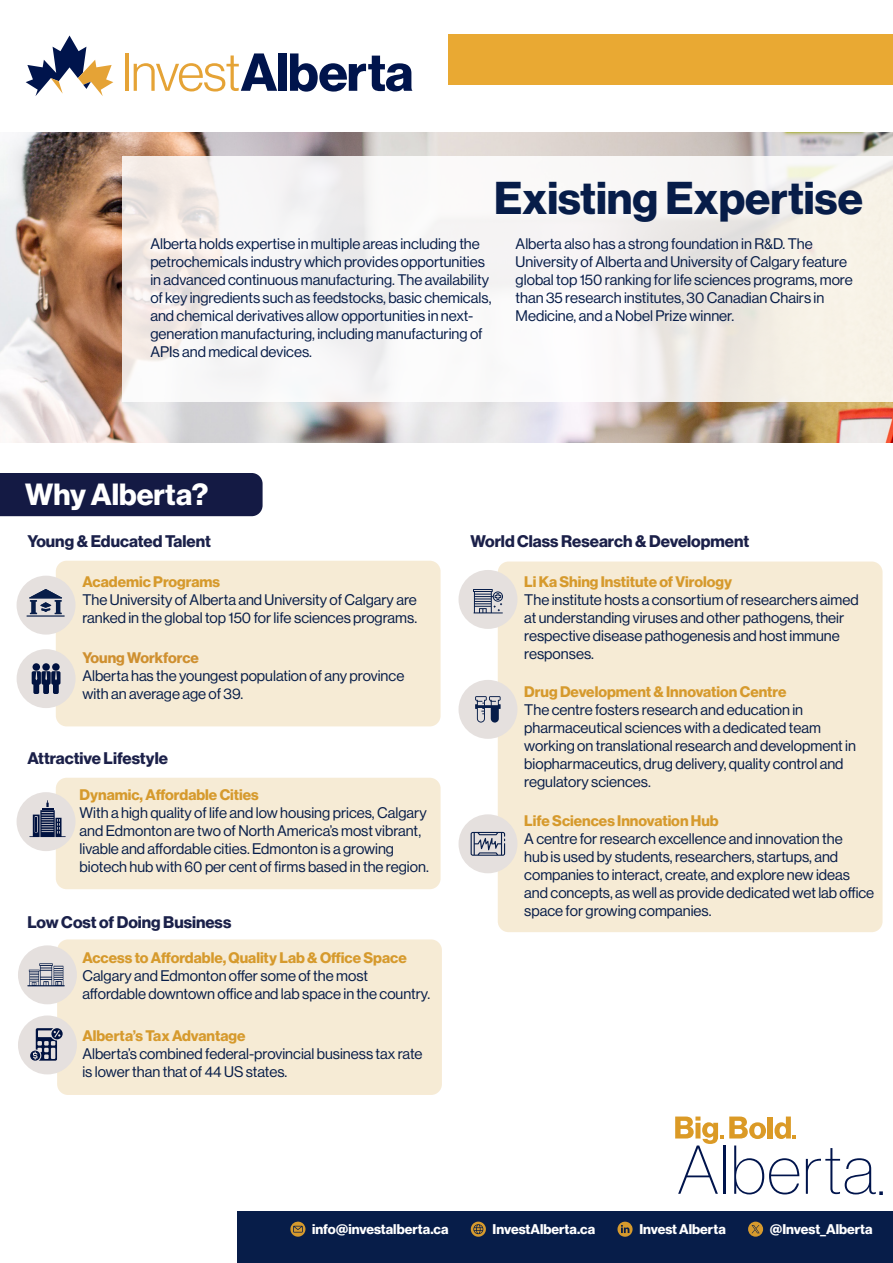
<style>
.page{position:relative;width:893px;height:1263px;background:#fff}
.page>*{position:absolute;margin:0;border:0;box-sizing:border-box;transform-origin:0 0}
.t1{font:45px "N Haas Grotesk DS Pro 75 Bd";color:#071d49}
.t2{font:30px "N Haas Grotesk DS Pro 75 Bd";color:#fff}
.t3{font:21.15px "N Haas Grotesk DS Pro 75 Bd";color:#00144c}
.t4{font:16.5px "N Haas Grotesk DS Pro 75 Bd";color:#1b2049}
.t5{font:16.5px "N Haas Grotesk DS Pro 75 Bd";color:#1b214a}
.t6{font:15px/18px "N Haas Grotesk DS Pro 55 Rg";color:#071d49}
.t7{font:15px "N Haas Grotesk DS Pro 75 Bd";color:#d69a2d}
.t8{font:15px "N Haas Grotesk DS Pro 75 Bd";color:#cf9030}
.t9{font:13.8px "N Haas Grotesk DS Pro 75 Bd";color:#fff}
</style>
<div class="page">
<div style="left:56px;top:778px;width:385px;height:111px;background:#f6ebd5;border-radius:11px"></div>
<div style="left:56px;top:561px;width:385px;height:165px;background:#f6ebd5;border-radius:11px"></div>
<div style="left:448px;top:34px;width:445px;height:50px;background:#e9a933"></div>
<img style="left:0;top:133px;width:893px;height:309px">
<svg style="left:123px;top:156px;width:770px;height:245px;fill:#f7f3f3"></svg>
<hr style="left:723px;top:1145px;width:3px;height:49px;background:#00144c">
<svg style="left:734px;top:1145px;width:65px;height:49px"></svg>
<svg style="left:806px;top:1148px;width:70px;height:46px"></svg>
<svg style="left:675px;top:1116px;width:48px;height:78px"></svg>
<svg style="left:729px;top:1116px;width:37px;height:23px"></svg>
<div style="left:768px;top:1116px;width:5px;height:22px;background:#db9a26"></div>
<svg style="left:774px;top:1116px;width:22px;height:23px"></svg>
<hr style="left:126px;top:53px;width:3px;height:38px;background:#e5a336">
<svg style="left:134px;top:53px;width:143px;height:39px"></svg>
<div style="left:278px;top:53px;width:9px;height:38px;background:#00144c"></div>
<svg style="left:290px;top:53px;width:122px;height:39px"></svg>
<svg style="left:26px;top:35px;width:87px;height:61px"></svg>
<div style="left:237px;top:1212px;width:656px;height:51px;background:#071d49"></div>
<div style="left:0;top:473px;width:263px;height:43px;background:#141a44"></div>
<div style="left:17px;top:576px;width:59px;height:59px;background:#e5e0de;border-radius:50%"></div>
<div style="left:17px;top:649px;width:59px;height:59px;background:#e5e0de;border-radius:50%"></div>
<div style="left:33px;top:663px;width:7px;height:8px;background:#001240;border-radius:50%"></div>
<div style="left:42px;top:663px;width:8px;height:8px;background:#001240;border-radius:50%"></div>
<div style="left:52px;top:663px;width:8px;height:8px;background:#001240;border-radius:50%"></div>
<svg style="left:32px;top:671px;width:29px;height:23px"></svg>
<div style="left:17px;top:792px;width:59px;height:59px;background:#e5e0de;border-radius:50%"></div>
<svg style="left:29px;top:800px;width:37px;height:37px"></svg>
<div style="left:498px;top:561px;width:385px;height:371px;background:#f6ebd5;border-radius:11px"></div>
<div style="left:458px;top:570px;width:59px;height:59px;background:#e5e0de;border-radius:50%"></div>
<div style="left:458px;top:680px;width:59px;height:59px;background:#e5e0de;border-radius:50%"></div>
<div style="left:458px;top:814px;width:59px;height:59px;background:#e5e0de;border-radius:50%"></div>
<div style="left:57px;top:939px;width:385px;height:156px;background:#f6ebd5;border-radius:11px"></div>
<div style="left:18px;top:945px;width:59px;height:59px;background:#e5e0de;border-radius:50%"></div>
<div style="left:18px;top:1015px;width:59px;height:59px;background:#e5e0de;border-radius:50%"></div>
<svg style="left:30px;top:1028px;width:33px;height:33px"></svg>
<svg style="left:27px;top:963px;width:38px;height:23px"></svg>
<hr style="left:27px;top:615px;width:38px;height:2px;background:#071d49">
<svg style="left:29px;top:589px;width:33px;height:25px"></svg>
<svg style="left:471px;top:832px;width:34px;height:24px"></svg>
<svg style="left:475px;top:696px;width:26px;height:26px"></svg>
<svg style="left:473px;top:589px;width:30px;height:24px"></svg>
<svg style="left:617px;top:1222px;width:16px;height:15px"></svg>
<svg style="left:748px;top:1221px;width:15px;height:16px"></svg>
<svg style="left:471px;top:1222px;width:15px;height:15px"></svg>
<svg style="left:290px;top:1221px;width:15px;height:16px"></svg>
<p class="t1" style="left:494px;top:172px;width:370px">Existing Expertise</p>
<p class="t6" style="left:150px;top:235px;width:343px">Alberta holds expertise in multiple areas including the petrochemicals industry which provides opportunities in advanced continuous manufacturing. The availability of key ingredients such as feedstocks, basic chemicals, and chemical derivatives allow opportunities in next&shy;generation manufacturing, including manufacturing of APIs and medical devices.</p>
<p class="t6" style="left:516px;top:235px;width:339px">Alberta also has a strong foundation in R&amp;D. The University of Alberta and University of Calgary feature global top 150 ranking for life sciences programs, more than 35 research institutes, 30 Canadian Chairs in Medicine, and a Nobel Prize winner.</p>
<p class="t2" style="left:25px;top:477px;width:185px">Why Alberta?</p>
<p class="t5" style="left:27px;top:531px;width:185px">Young &amp; Educated Talent</p>
<p class="t7" style="left:82px;top:573px;width:139px">Academic Programs</p>
<p class="t6" style="left:82px;top:591px;width:336px">The University of Alberta and University of Calgary are ranked in the global top 150 for life sciences programs.</p>
<p class="t8" style="left:82px;top:649px;width:118px">Young Workforce</p>
<p class="t6" style="left:82px;top:667px;width:323px">Alberta has the youngest population of any province with an average age of 39.</p>
<p class="t4" style="left:27px;top:748px;width:142px">Attractive Lifestyle</p>
<p class="t7" style="left:80px;top:786px;width:181px">Dynamic, Affordable Cities</p>
<p class="t6" style="left:80px;top:804px;width:351px">With a high quality of life and low housing prices, Calgary and Edmonton are two of North America’s most vibrant, livable and affordable cities. Edmonton is a growing biotech hub with 60 per cent of firms based in the region.</p>
<p class="t5" style="left:27px;top:913px;width:205px">Low Cost of Doing Business</p>
<p class="t7" style="left:82px;top:948px;width:326px">Access to Affordable, Quality Lab &amp; Office Space</p>
<p class="t6" style="left:82px;top:966px;width:287px">Calgary and Edmonton offer some of the most</p>
<p class="t6" style="left:82px;top:984px;width:349px">affordable downtown office and lab space in the country.</p>
<p class="t7" style="left:82px;top:1027px;width:165px">Alberta’s Tax Advantage</p>
<p class="t6" style="left:82px;top:1045px;width:342px">Alberta’s combined federal-provincial business tax rate is lower than that of 44 US states.</p>
<p class="t4" style="left:471px;top:531px;width:280px">World Class Research &amp; Development</p>
<p class="t7" style="left:524px;top:573px;width:209px">Li Ka Shing Institute of Virology</p>
<p class="t6" style="left:524px;top:591px;width:336px">The institute hosts a consortium of researchers aimed at understanding viruses and other pathogens, their respective disease pathogenesis and host immune responses.</p>
<p class="t7" style="left:524px;top:683px;width:264px">Drug Development &amp; Innovation Centre</p>
<p class="t6" style="left:524px;top:701px;width:333px">The centre fosters research and education in pharmaceutical sciences with a dedicated team working on translational research and development in biopharmaceutics, drug delivery, quality control and regulatory sciences.</p>
<p class="t7" style="left:524px;top:812px;width:196px">Life Sciences Innovation Hub</p>
<p class="t6" style="left:524px;top:830px;width:351px">A centre for research excellence and innovation the<br>hub is used by students, researchers, startups, and companies to interact, create, and explore new ideas and concepts, as well as provide dedicated wet lab office space for growing companies.</p>
<p class="t3" style="left:879px;top:1175px;width:6px">.</p>
<p class="t9" style="left:312px;top:1221px;width:138px">info@investalberta.ca</p>
<p class="t9" style="left:493px;top:1221px;width:104px">InvestAlberta.ca</p>
<p class="t9" style="left:639px;top:1221px;width:88px">Invest Alberta</p>
<p class="t9" style="left:770px;top:1221px;width:104px">@Invest_Alberta</p>
</div>
